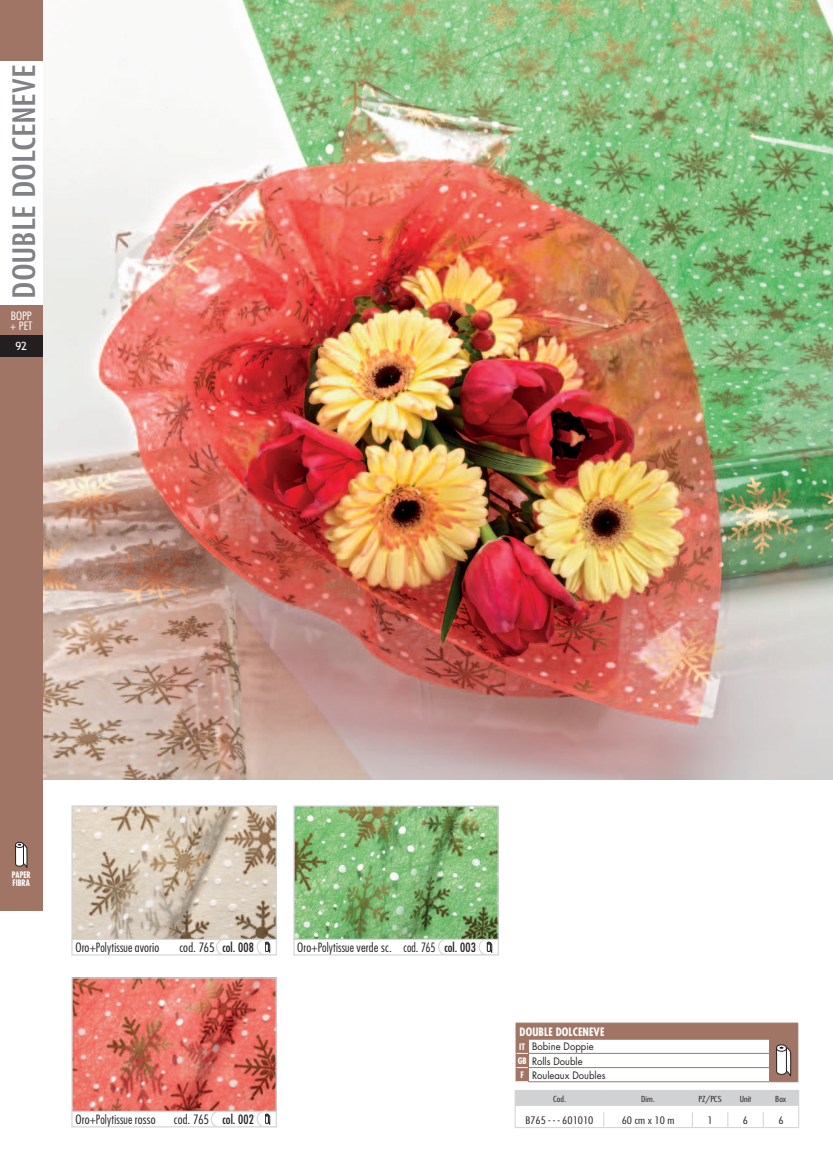
<style>
.page{position:relative;width:833px;height:1170px;background:#fff}
.page>*{position:absolute;margin:0;border:0;box-sizing:border-box;transform-origin:0 0}
.t1{font:condensed 30px "Futura";letter-spacing:-.005em;color:#808285;scale:1.25 1}
.t2{font:300 condensed 12.5px "Futura";letter-spacing:.005em;color:#231f20;scale:1.1 1}
.t3{font:300 condensed 12.5px "Futura";letter-spacing:.005em;color:#231f20}
.t4{font:700 condensed 11.25px "Futura Std";letter-spacing:.01em;color:#fff}
.t5{font:300 condensed 11.25px/10px "Futura";color:#fff;scale:1.2 1}
.t6{font:11.25px "Trebuchet MS";color:#fff}
.t7{font:10px/14.1px "Futura Std";color:#231f20;scale:.95 1}
.t8{font:300 condensed 10px "Futura Std";color:#231f20;scale:1.25 1}
.t9{font:700 condensed 8.75px/7.5px "Futura";color:#fff;scale:.9 1}
.t10{font:300 condensed 8.12px "Futura Std";color:#231f20;scale:1.25 1}
.s1{font-weight:400}
.s2{font-weight:700;font-stretch:condensed;font-size:8.75px;color:#fff}
</style>
<div class="page">
<img style="left:43px;top:1px;width:789px;height:779px">
<div style="left:0;top:337px;width:43px;height:573px;background:#a17565"></div>
<div style="left:0;top:305px;width:43px;height:32px;background:#a17565"></div>
<div style="left:0;top:1px;width:43px;height:59px;background:#a17565"></div>
<div style="left:0;top:335px;width:43px;height:21px;background:#231f20"></div>
<svg style="left:15px;top:841px;width:13px;height:70px"></svg>
<hr style="left:515px;top:1127px;width:89px;height:1px;background:#d1d2d4">
<hr style="left:604px;top:1127px;width:88px;height:1px;background:#d1d2d4">
<hr style="left:692px;top:1127px;width:36px;height:1px;background:#d1d2d4">
<hr style="left:728px;top:1127px;width:35px;height:1px;background:#d1d2d4">
<hr style="left:763px;top:1127px;width:36px;height:1px;background:#d1d2d4">
<hr style="left:515px;top:1089px;width:89px;height:1px;background:#d1d2d4">
<hr style="left:604px;top:1089px;width:88px;height:1px;background:#d1d2d4">
<hr style="left:692px;top:1089px;width:36px;height:1px;background:#d1d2d4">
<hr style="left:728px;top:1089px;width:35px;height:1px;background:#d1d2d4">
<hr style="left:763px;top:1089px;width:36px;height:1px;background:#d1d2d4">
<svg style="left:515px;top:1090px;width:284px;height:37px"></svg>
<svg style="left:516px;top:1022px;width:282px;height:60px"></svg>
<img style="left:73px;top:807px;width:202px;height:131px">
<div style="left:71px;top:805px;width:206px;height:135px;border:1px solid #d1d2d4"></div>
<svg style="left:71px;top:938px;width:206px;height:17px"></svg>
<img style="left:295px;top:807px;width:202px;height:131px">
<div style="left:293px;top:805px;width:206px;height:135px;border:1px solid #d1d2d4"></div>
<svg style="left:293px;top:938px;width:206px;height:17px"></svg>
<img style="left:73px;top:979px;width:202px;height:131px">
<div style="left:71px;top:977px;width:206px;height:135px;border:1px solid #d1d2d4"></div>
<svg style="left:71px;top:1110px;width:206px;height:17px"></svg>
<h1 class="t1" style="left:5px;top:298px;width:188px;rotate:-90deg">DOUBLE DOLCENEVE</h1>
<p class="t5" style="left:10px;top:310px;width:20px">BOPP + PET</p>
<p class="t6" style="left:15px;top:339px;width:13px">92</p>
<p class="t9" style="left:12px;top:870px;width:23px">PAPER<br>FIBRA</p>
<p class="t2" style="left:179px;top:939px;width:69px">cod. 765 <span class="s1">col. 008</span></p>
<p class="t3" style="left:403px;top:939px;width:74px">cod. 765 <span class="s1">col. 003</span></p>
<p class="t2" style="left:75px;top:939px;width:78px">Oro+Polytissue avorio</p>
<p class="t2" style="left:297px;top:939px;width:88px">Oro+Polytissue verde sc.</p>
<p class="t2" style="left:75px;top:1111px;width:74px">Oro+Polytissue rosso</p>
<p class="t2" style="left:174px;top:1111px;width:74px">cod. 765 <span class="s1">col. 002</span></p>
<p class="t4" style="left:519px;top:1024px;width:86px">DOUBLE DOLCENEVE</p>
<p class="t7" style="left:517px;top:1039px;width:94px"><span class="s2">IT</span> Bobine Doppie<br><span class="s2">GB</span> Rolls Double<br><span class="s2">F</span> Rouleaux Doubles</p>
<p class="t10" style="left:553px;top:1093px;width:12px">Cod.</p>
<p class="t10" style="left:641px;top:1093px;width:12px">Dim.</p>
<p class="t10" style="left:698px;top:1093px;width:20px">PZ/PCS</p>
<p class="t10" style="left:739px;top:1093px;width:11px">Unit</p>
<p class="t10" style="left:775px;top:1093px;width:10px">Box</p>
<p class="t8" style="left:525px;top:1114px;width:56px">B765 - - - 601010</p>
<p class="t8" style="left:621px;top:1114px;width:44px">60 cm x 10 m</p>
<p class="t8" style="left:707px;top:1114px;width:6px">1</p>
<p class="t8" style="left:743px;top:1114px;width:6px">6</p>
<p class="t8" style="left:778px;top:1114px;width:6px">6</p>
</div>
